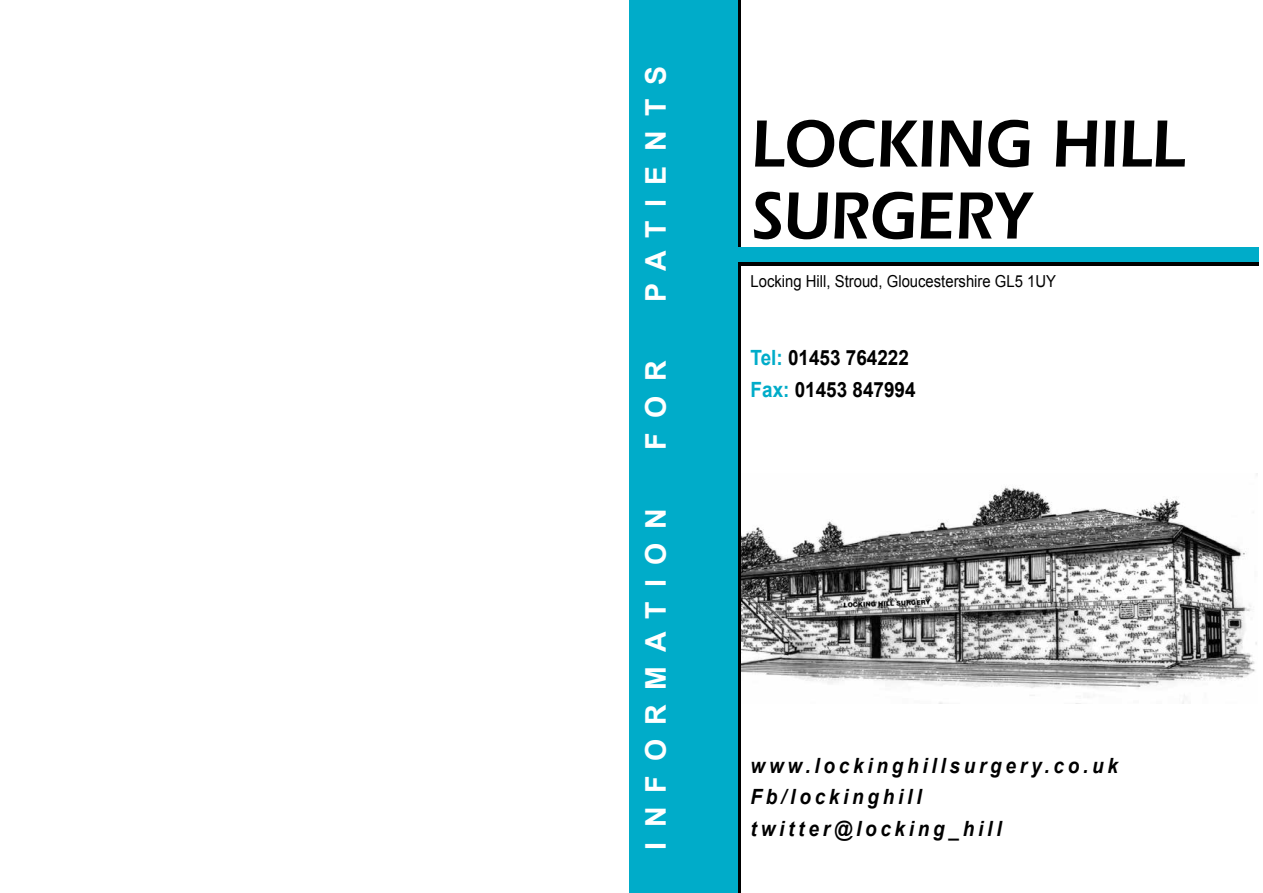
<style>
.page{position:relative;width:1263px;height:893px;background:#fff}
.page>*{position:absolute;margin:0;border:0;box-sizing:border-box;transform-origin:0 0}
.t1{font:600 69px/72px "Itc Eras";color:#000;scale:.9 1}
.t2{font:700 28.5px "Arial";letter-spacing:.5em;color:#fff}
.t3{font:italic 700 21px/31.5px "Arial";letter-spacing:.2em;color:#000;scale:.9 1}
.t4{font:700 21px/31.5px "Arial";color:#000;scale:.9 1}
.t5{font:16.5px "Arial";color:#000;scale:.9 1}
.s1{color:#00acc9}
</style>
<div class="page">
<img style="left:741px;top:486px;width:516px;height:217px">
<svg style="left:737px;top:0;width:4px;height:893px;background:#002b32"></svg>
<svg style="left:737px;top:261px;width:522px;height:5px;background:#002228"></svg>
<div style="left:629px;top:247px;width:630px;height:14px;background:#00acc9"></div>
<div style="left:629px;top:0;width:108px;height:893px;background:#00acc9"></div>
<h2 class="t2" style="left:637px;top:302px;width:238px;rotate:-90deg">PATIENTS</h2>
<h2 class="t2" style="left:637px;top:450px;width:90px;rotate:-90deg">FOR</h2>
<h2 class="t2" style="left:637px;top:850px;width:343px;rotate:-90deg">INFORMATION</h2>
<h1 class="t1" style="left:751px;top:108px;width:483px">LOCKING HILL<br>SURGERY</h1>
<p class="t5" style="left:751px;top:270px;width:341px">Locking Hill, Stroud, Gloucestershire GL5 1UY</p>
<p class="t4" style="left:751px;top:343px;width:185px"><span class="s1">Tel:</span> 01453 764222<br><span class="s1">Fax:</span> 01453 847994</p>
<p class="t3" style="left:751px;top:750px;width:410px">www.lockinghillsurgery.co.uk<br>Fb/lockinghill twitter@locking_hill</p>
</div>
